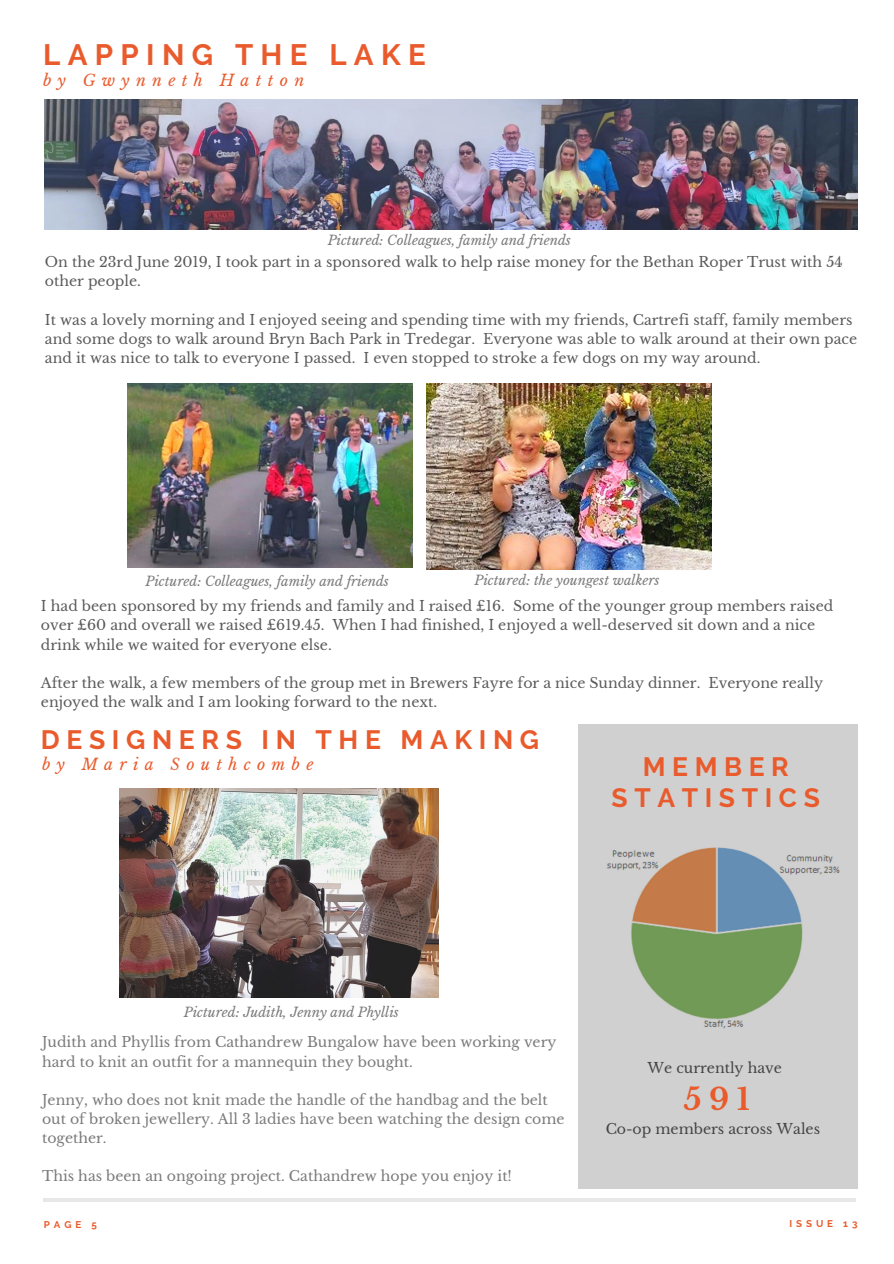
<style>
.page{position:relative;width:894px;height:1264px;background:#fff}
.page>*{position:absolute;margin:0;border:0;box-sizing:border-box;transform-origin:0 0}
.t1{font:700 29.85px "Libre Baskerville";color:#e95b2c}
.t2{font:700 29.4px "Raleway";letter-spacing:.25em;color:#e95b2c}
.t3{font:700 26.55px "Raleway";letter-spacing:.25em;color:#e95b2c}
.t4{font:700 26.4px/31.5px "Raleway";letter-spacing:.25em;color:#e95b2c;text-align:center}
.t5{font:italic 15.75px "Libre Baskerville";letter-spacing:.4em;color:#e95b2c}
.t6{font:14.1px/19.2px "Libre Baskerville";color:#000}
.t7{font:14.1px/19.2px "Libre Baskerville";color:#222}
.t8{font:italic 13.2px "Libre Baskerville";color:#222}
.t9{font:700 9.75px "Raleway";letter-spacing:.4em;color:#e95b2c}
</style>
<div class="page">
<hr style="left:43px;top:1198px;width:812px;height:3px;background:#000">
<hr style="left:0;top:656px;width:1px;height:49px;background:#000">
<img style="left:128px;top:383px;width:284px;height:185px">
<img style="left:45px;top:99px;width:812px;height:131px">
<img style="left:426px;top:383px;width:285px;height:186px">
<img style="left:120px;top:788px;width:318px;height:209px">
<svg style="left:578px;top:724px;width:279px;height:464px;background:#c1c4bd"></svg>
<h2 class="t2" style="left:43px;top:37px;width:384px">LAPPING THE LAKE</h2>
<p class="t5" style="left:43px;top:71px;width:262px">by Gwynneth Hatton</p>
<p class="t8" style="left:328px;top:232px;width:244px">Pictured: Colleagues, family and friends</p>
<p class="t6" style="left:45px;top:252px;width:798px">On the 23rd June 2019, I took part in a sponsored walk to help raise money for the Bethan Roper Trust with 54 other people.</p>
<p class="t6" style="left:45px;top:310px;width:813px">It was a lovely morning and I enjoyed seeing and spending time with my friends, Cartrefi staff, family members and some dogs to walk around Bryn Bach Park in Tredegar. Everyone was able to walk around at their own pace and it was nice to talk to everyone I passed. I even stopped to stroke a few dogs on my way around.</p>
<p class="t8" style="left:145px;top:573px;width:245px">Pictured: Colleagues, family and friends</p>
<p class="t8" style="left:474px;top:571px;width:186px">Pictured: the youngest walkers</p>
<p class="t6" style="left:41px;top:596px;width:793px">I had been sponsored by my friends and family and I raised £16. Some of the younger group members raised over £60 and overall we raised £619.45. When I had finished, I enjoyed a well-deserved sit down and a nice drink while we waited for everyone else.</p>
<p class="t6" style="left:41px;top:673px;width:783px">After the walk, a few members of the group met in Brewers Fayre for a nice Sunday dinner. Everyone really enjoyed the walk and I am looking forward to the next.</p>
<h3 class="t3" style="left:41px;top:724px;width:499px">DESIGNERS IN THE MAKING</h3>
<p class="t5" style="left:42px;top:755px;width:273px">by Maria Southcombe</p>
<h3 class="t4" style="left:611px;top:751px;width:210px">MEMBER<br>STATISTICS</h3>
<p class="t8" style="left:184px;top:1004px;width:216px">Pictured: Judith, Jenny and Phyllis</p>
<p class="t7" style="left:42px;top:1032px;width:515px">Judith and Phyllis from Cathandrew Bungalow have been working very hard to knit an outfit for a mannequin they bought.</p>
<p class="t7" style="left:42px;top:1090px;width:524px">Jenny, who does not knit made the handle of the handbag and the belt out of broken jewellery. All 3 ladies have been watching the design come together.</p>
<p class="t7" style="left:42px;top:1166px;width:471px">This has been an ongoing project. Cathandrew hope you enjoy it!</p>
<p class="t7" style="left:647px;top:1058px;width:136px">We currently have</p>
<h1 class="t1" style="left:683px;top:1080px;width:67px">591</h1>
<p class="t7" style="left:605px;top:1118px;width:216px">Co-op members across Wales</p>
<p class="t9" style="left:44px;top:1218px;width:54px">PAGE 5</p>
<p class="t9" style="left:789px;top:1218px;width:69px">ISSUE 13</p>
</div>
